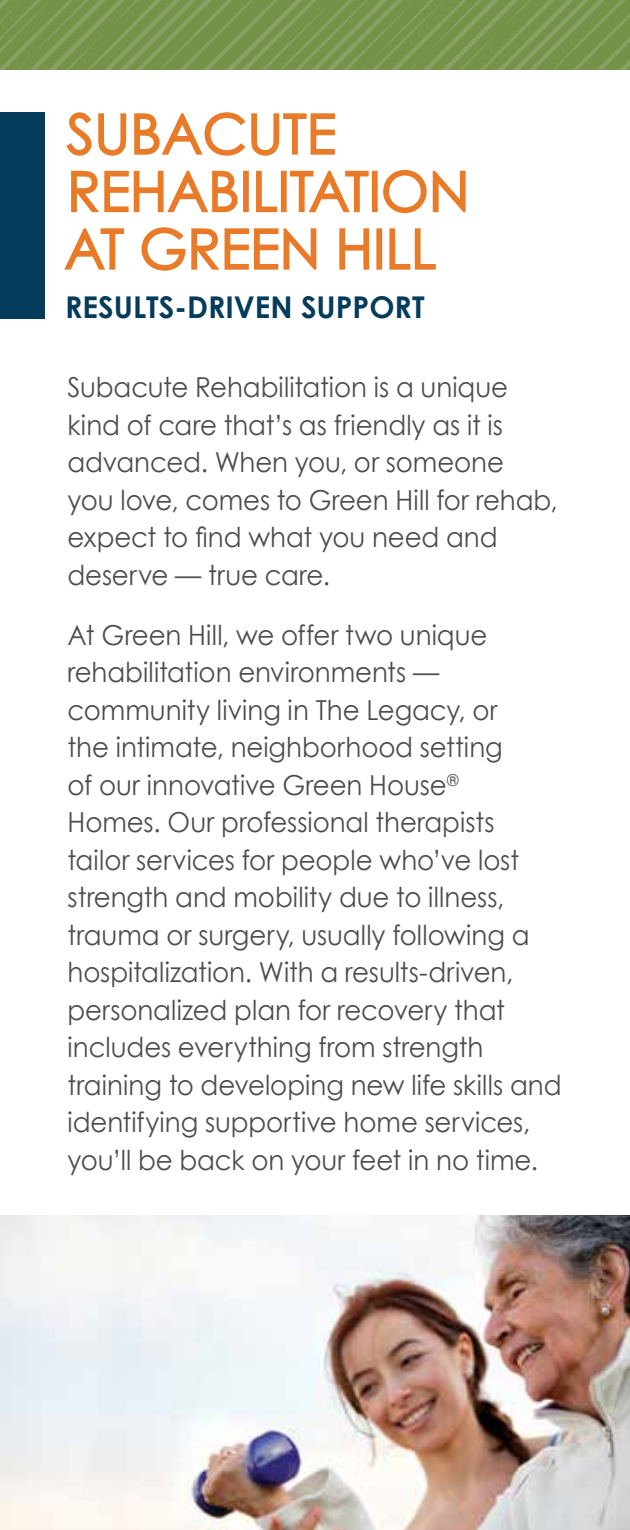
<style>
.page{position:relative;width:630px;height:1530px;background:#fff}
.page>*{position:absolute;margin:0;border:0;box-sizing:border-box;transform-origin:0 0}
.t1{font:55px/57.5px "Century Gothic";color:#e87a28}
.t2{font:700 30px "Century Gothic";color:#053c5b}
.t3{font:27.5px/37.5px "Century Gothic";letter-spacing:-.005em;color:#4d4d4f;scale:.95 1}
</style>
<div class="page">
<svg style="left:66px;top:112px;width:61px;height:44px"></svg>
<svg style="left:134px;top:112px;width:201px;height:44px"></svg>
<svg style="left:71px;top:170px;width:167px;height:43px"></svg>
<div style="left:243px;top:171px;width:6px;height:41px;border:2px solid #e87a28"></div>
<svg style="left:256px;top:170px;width:21px;height:43px"></svg>
<div style="left:281px;top:171px;width:6px;height:41px;border:2px solid #e87a28"></div>
<svg style="left:290px;top:170px;width:79px;height:43px"></svg>
<div style="left:372px;top:171px;width:6px;height:41px;border:2px solid #e87a28"></div>
<svg style="left:383px;top:169px;width:83px;height:45px"></svg>
<svg style="left:64px;top:228px;width:61px;height:42px"></svg>
<svg style="left:141px;top:227px;width:176px;height:44px"></svg>
<svg style="left:339px;top:228px;width:31px;height:42px"></svg>
<div style="left:376px;top:228px;width:6px;height:42px;border:2px solid #e87a28"></div>
<svg style="left:389px;top:228px;width:47px;height:42px"></svg>
<div style="left:0;top:112px;width:45px;height:207px;background:#053c5b"></div>
<svg style="left:0;top:0;width:630px;height:69px;background:#79964e"></svg>
<img style="left:0;top:1215px;width:630px;height:315px">
<h1 class="t1" style="left:64px;top:104px;width:407px">SUBACUTE<br>REHABILITATION<br>AT GREEN HILL</h1>
<p class="t2" style="left:65px;top:289px;width:361px">RESULTS-DRIVEN SUPPORT</p>
<p class="t3" style="left:68px;top:368px;width:517px">Subacute Rehabilitation is a unique kind of care that’s as friendly as it is advanced. When you, or someone<br>you love, comes to Green Hill for rehab, expect to find what you need and deserve — true care.</p>
<p class="t3" style="left:68px;top:616px;width:522px">At Green Hill, we offer two unique rehabilitation environments — community living in The Legacy, or<br>the intimate, neighborhood setting<br>of our innovative Green House<sup>®<br></sup>Homes. Our professional therapists tailor services for people who’ve lost strength and mobility due to illness, trauma or surgery, usually following a hospitalization. With a results-driven, personalized plan for recovery that includes everything from strength training to developing new life skills and identifying supportive home services, you’ll be back on your feet in no time.</p>
</div>
